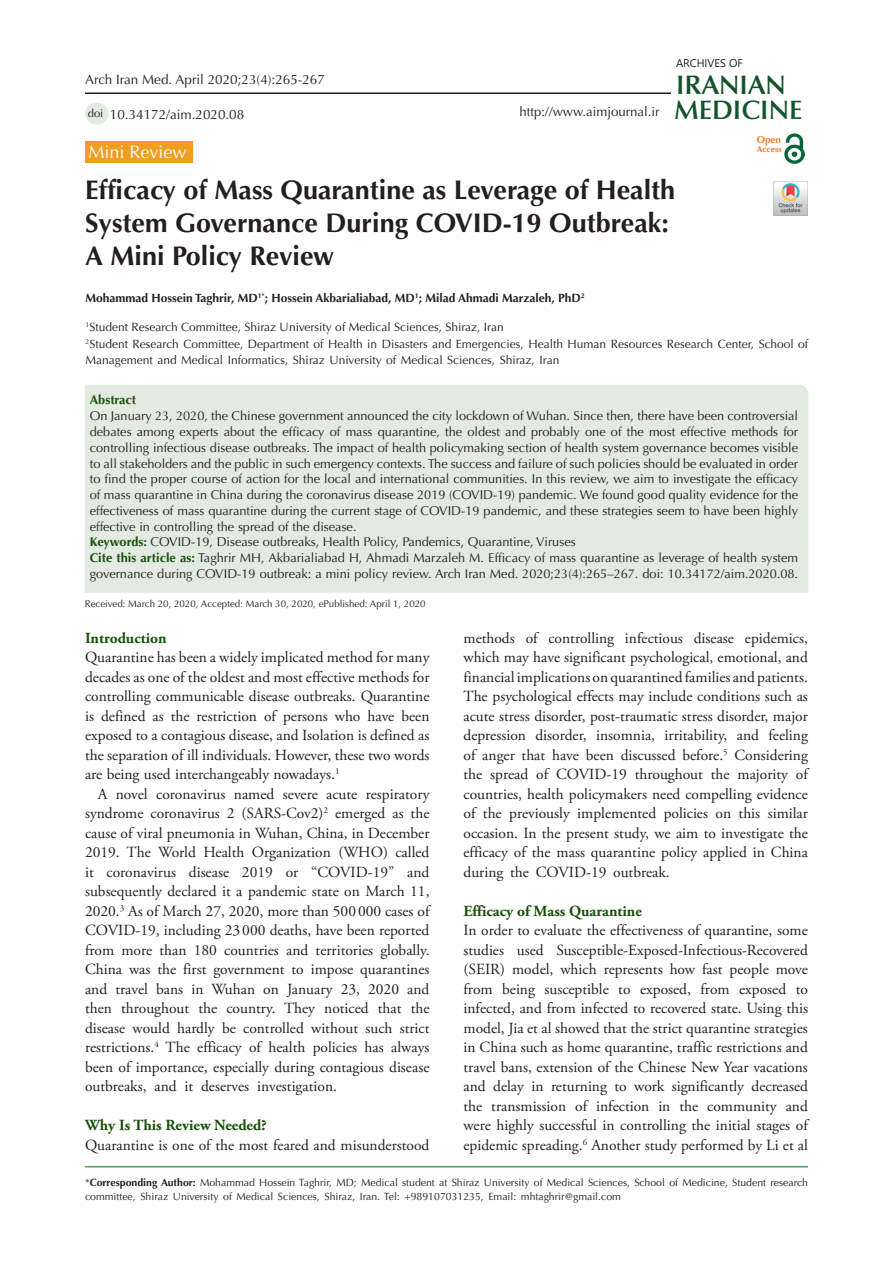
<style>
.page{position:relative;width:893px;height:1263px;background:#fff}
.page>*{position:absolute;margin:0;border:0;box-sizing:border-box;transform-origin:0 0}
.t1{font:700 27px/33px "Optima LT Std";color:#231f20}
.t2{font:600 26.85px "Optima LT Std";color:#11552a}
.t3{font:600 26.85px "Optima LT Std";color:#145228}
.t4{font:18px "Optima LT Std";color:#fff}
.t5{font:15.45px/19.5px "Adobe Garamond Pro";color:#231f20;text-align:justify}
.t6{font:700 15.45px "Adobe Garamond Pro";color:#19500a}
.t7{font:13.5px "Optima LT Std";color:#231f20}
.t8{font:13.2px "Optima LT Std";color:#231f20}
.t9{font:12.75px/15.8px "Optima LT Std";color:#231f20;text-align:justify}
.t10{font:700 12.75px "Optima LT Std";color:#19510a}
.t11{font:12px/16.5px "Optima LT Std";color:#231f20}
.t12{font:700 12px "Optima LT Std";color:#231f20}
.t13{font:11.25px "Optima LT Std";color:#231f20}
.t14{font:11.1px "Segoe UI";color:#231f20}
.t15{font:10.5px/13.5px "Optima LT Std";color:#231f20}
.t16{font:700 9.9px "Optima LT Std";color:#ee7a23}
.t17{font:9.75px "Optima LT Std";color:#231f20}
.t18{font:700 8.4px "Optima LT Std";color:#e67625}
.s1{font-weight:700;color:#19500a}
.s2{font-weight:700}
</style>
<div class="page">
<hr style="left:85px;top:1166px;width:723px;height:1px;background:#007513">
<div style="left:85px;top:141px;width:108px;height:22px;background:#f19d20"></div>
<div style="left:85px;top:385px;width:723px;height:208px;background:#e3eae2"></div>
<div style="left:85px;top:103px;width:23px;height:22px;background:#e3eae2;border-radius:50%"></div>
<hr style="left:85px;top:92px;width:586px;height:2px;background:#231f20">
<img style="left:785px;top:133px;width:19px;height:31px">
<img style="left:774px;top:182px;width:34px;height:34px">
<p class="t7" style="left:85px;top:72px;width:241px">Arch Iran Med. April 2020;23(4):265-267</p>
<p class="t13" style="left:88px;top:106px;width:17px">doi</p>
<p class="t7" style="left:110px;top:106px;width:136px">10.34172/aim.2020.08</p>
<p class="t8" style="left:520px;top:104px;width:141px">http://www.aimjournal.ir</p>
<p class="t14" style="left:676px;top:52px;width:68px">ARCHIVES OF</p>
<p class="t3" style="left:676px;top:69px;width:111px">IRANIAN</p>
<p class="t2" style="left:674px;top:94px;width:130px">MEDICINE</p>
<p class="t16" style="left:757px;top:134px;width:26px">Open</p>
<p class="t18" style="left:757px;top:144px;width:26px">Access</p>
<p class="t4" style="left:89px;top:141px;width:100px">Mini Review</p>
<p class="t1" style="left:85px;top:174px;width:592px">Efficacy of Mass Quarantine as Leverage of Health<br>System Governance During COVID-19 Outbreak:<br>A Mini Policy Review</p>
<p class="t12" style="left:86px;top:291px;width:501px">Mohammad Hossein Taghrir, MD<sup>1*</sup>; Hossein Akbarialiabad, MD<sup>1</sup>; Milad Ahmadi Marzaleh, PhD<sup>2</sup></p>
<p class="t11" style="left:86px;top:319px;width:420px"><sup>1</sup>Student Research Committee, Shiraz University of Medical Sciences, Shiraz, Iran</p>
<p class="t11" style="left:86px;top:336px;width:724px"><sup>2</sup>Student Research Committee, Department of Health in Disasters and Emergencies, Health Human Resources Research Center, School of<br>Management and Medical Informatics, Shiraz University of Medical Sciences, Shiraz, Iran</p>
<p class="t10" style="left:90px;top:393px;width:48px">Abstract</p>
<p class="t9" style="left:90px;top:408px;width:710px">On January 23, 2020, the Chinese government announced the city lockdown of Wuhan. Since then, there have been controversial debates among experts about the efficacy of mass quarantine, the oldest and probably one of the most effective methods for controlling infectious disease outbreaks. The impact of health policymaking section of health system governance becomes visible to all stakeholders and the public in such emergency contexts. The success and failure of such policies should be evaluated in order to find the proper course of action for the local and international communities. In this review, we aim to investigate the efficacy of mass quarantine in China during the coronavirus disease 2019 (COVID-19) pandemic. We found good quality evidence for the effectiveness of mass quarantine during the current stage of COVID-19 pandemic, and these strategies seem to have been highly effective in controlling the spread of the disease.</p>
<p class="t9" style="left:90px;top:534px;width:487px"><span class="s1">Keywords:</span> COVID-19, Disease outbreaks, Health Policy, Pandemics, Quarantine, Viruses</p>
<p class="t9" style="left:90px;top:550px;width:710px"><span class="s1">Cite this article as:</span> Taghrir MH, Akbarialiabad H, Ahmadi Marzaleh M. Efficacy of mass quarantine as leverage of health system governance during COVID-19 outbreak: a mini policy review. Arch Iran Med. 2020;23(4):265–267. doi: 10.34172/aim.2020.08.</p>
<p class="t17" style="left:85px;top:598px;width:342px">Received: March 20, 2020, Accepted: March 30, 2020, ePublished: April 1, 2020</p>
<p class="t6" style="left:85px;top:629px;width:83px">Introduction</p>
<p class="t5" style="left:85px;top:648px;width:346px">Quarantine has been a widely implicated method for many decades as one of the oldest and most effective methods for controlling communicable disease outbreaks. Quarantine is defined as the restriction of persons who have been exposed to a contagious disease, and Isolation is defined as the separation of ill individuals. However, these two words are being used interchangeably nowadays.<sup>1</sup></p>
<p class="t5" style="left:85px;top:785px;width:346px;text-indent:13px">A novel coronavirus named severe acute respiratory syndrome coronavirus 2 (SARS-Cov2)<sup>2</sup> emerged as the cause of viral pneumonia in Wuhan, China, in December 2019. The World Health Organization (WHO) called it coronavirus disease 2019 or “COVID-19” and subsequently declared it a pandemic state on March 11, 2020.<sup>3</sup> As of March 27, 2020, more than 500 000 cases of COVID-19, including 23000 deaths, have been reported from more than 180 countries and territories globally.<br>China was the first government to impose quarantines and travel bans in Wuhan on January 23, 2020 and then throughout the country. They noticed that the disease would hardly be controlled without such strict restrictions.<sup>4</sup> The efficacy of health policies has always been of importance, especially during contagious disease outbreaks, and it deserves investigation.</p>
<p class="t6" style="left:85px;top:1116px;width:183px">Why Is This Review Needed?</p>
<p class="t5" style="left:85px;top:1136px;width:346px">Quarantine is one of the most feared and misunderstood</p>
<p class="t5" style="left:463px;top:629px;width:346px">methods of controlling infectious disease epidemics, which may have significant psychological, emotional, and financial implications on quarantined families and patients.<br>The psychological effects may include conditions such as acute stress disorder, post-traumatic stress disorder, major depression disorder, insomnia, irritability, and feeling of anger that have been discussed before.<sup>5</sup> Considering the spread of COVID-19 throughout the majority of countries, health policymakers need compelling evidence of the previously implemented policies on this similar occasion. In the present study, we aim to investigate the efficacy of the mass quarantine policy applied in China during the COVID-19 outbreak.</p>
<p class="t6" style="left:463px;top:902px;width:180px">Efficacy of Mass Quarantine</p>
<p class="t5" style="left:463px;top:921px;width:346px">In order to evaluate the effectiveness of quarantine, some studies used Susceptible-Exposed-Infectious-Recovered (SEIR) model, which represents how fast people move from being susceptible to exposed, from exposed to infected, and from infected to recovered state. Using this model, Jia et al showed that the strict quarantine strategies in China such as home quarantine, traffic restrictions and travel bans, extension of the Chinese New Year vacations and delay in returning to work significantly decreased the transmission of infection in the community and were highly successful in controlling the initial stages of epidemic spreading.<sup>6</sup> Another study performed by Li et al</p>
<p class="t15" style="left:85px;top:1176px;width:724px">*<span class="s2">Corresponding Author:</span> Mohammad Hossein Taghrir, MD; Medical student at Shiraz University of Medical Sciences, School of Medicine, Student research committee, Shiraz University of Medical Sciences, Shiraz, Iran. Tel: +989107031235, Email: mhtaghrir@gmail.com</p>
</div>
